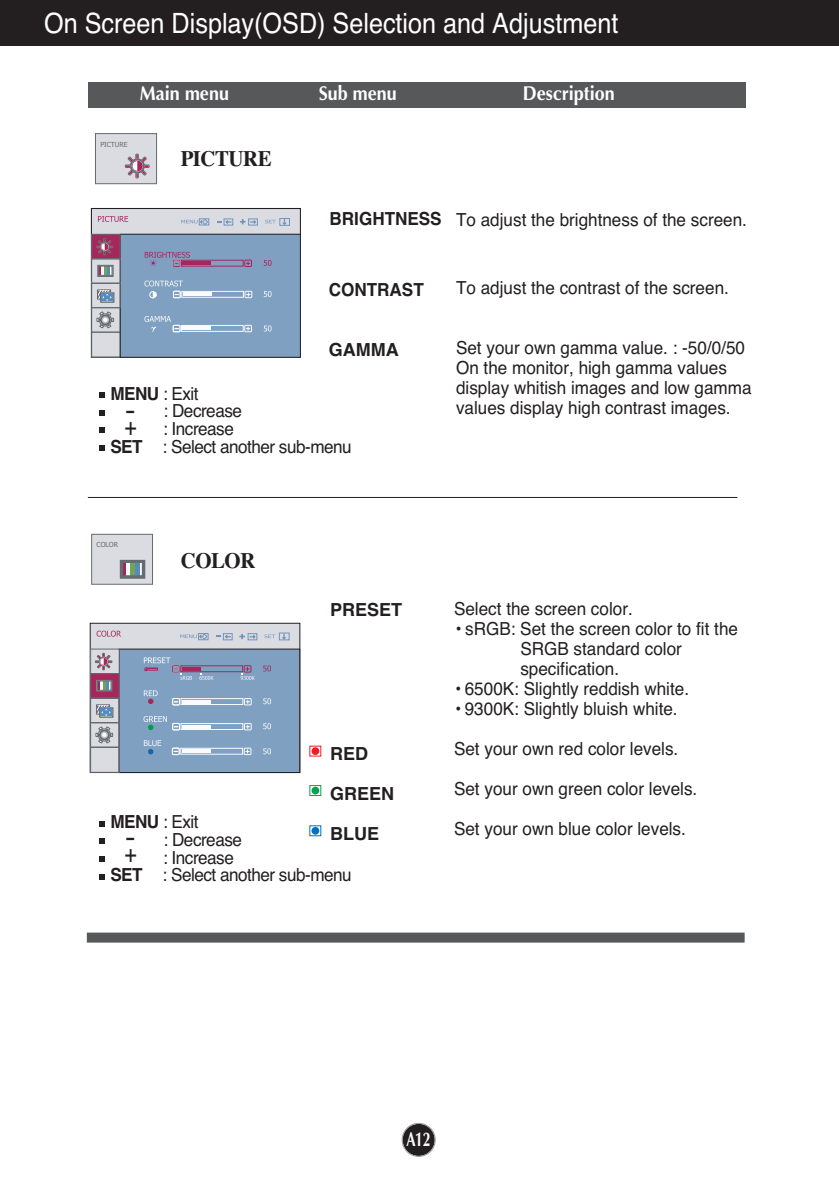
<style>
.page{position:relative;width:839px;height:1189px;background:#fff}
.page>*{position:absolute;margin:0;border:0;box-sizing:border-box;transform-origin:0 0}
.t1{font:28px "Helvetica";color:#fff;scale:.9 1}
.t2{font:25.4px "Helvetica";color:#231f20;scale:1.25 1}
.t3{font:25.4px "Helvetica";color:#231f20;scale:.83 1}
.t4{font:700 22px "Times";letter-spacing:-.025em;color:#231f20;scale:.95 1}
.t5{font:700 20px "Optima";color:#fff;scale:.9 1}
.t6{font:700 20px "Optima";color:#fff;scale:.7 1}
.t7{font:18px/20px "Helvetica";color:#231f20;scale:.95 1}
.t8{font:18px "Helvetica";letter-spacing:-.03em;color:#231f20;scale:.95 1}
.t9{font:700 18px "Helvetica";color:#231f20}
.t10{font:700 18px "Helvetica";color:#231f20;scale:.95 1}
.t11{font:6.8px "Tahoma";color:#656c70}
.s1{font-weight:700}
</style>
<div class="page">
<div style="left:402px;top:1124px;width:32px;height:32px;background:#231f20;border-radius:50%"></div>
<div style="left:402px;top:1123px;width:34px;height:34px;border:1px solid #939598;border-radius:50%"></div>
<div style="left:0;top:0;width:839px;height:45px;background:#231f20"></div>
<div style="left:87px;top:932px;width:657px;height:10px;background:#57585a"></div>
<div style="left:88px;top:82px;width:658px;height:26px;background:#57585a"></div>
<div style="left:91px;top:208px;width:209px;height:149px;background:#dadce2"></div>
<div style="left:91px;top:208px;width:210px;height:150px;border:1px solid #231f20"></div>
<div style="left:91px;top:307px;width:29px;height:25px;border:1px solid #656c70"></div>
<div style="left:91px;top:332px;width:29px;height:25px;border:1px solid #656c70"></div>
<svg style="left:265px;top:220px;width:11px;height:3px"></svg>
<div style="left:224px;top:219px;width:9px;height:6px;border:1px solid #7495b9"></div>
<div style="left:248px;top:219px;width:10px;height:6px;border:1px solid #7495b9"></div>
<svg style="left:282px;top:220px;width:5px;height:4px"></svg>
<svg style="left:217px;top:220px;width:14px;height:4px"></svg>
<svg style="left:240px;top:219px;width:16px;height:5px"></svg>
<div style="left:199px;top:218px;width:10px;height:7px;border:1px solid #7495b9"></div>
<svg style="left:181px;top:219px;width:27px;height:6px"></svg>
<div style="left:279px;top:218px;width:11px;height:8px;border:1px solid #7495b9"></div>
<div style="left:120px;top:234px;width:180px;height:123px;background:#7fa0c1"></div>
<div style="left:120px;top:234px;width:181px;height:123px;border:1px solid #231f20"></div>
<svg style="left:98px;top:216px;width:30px;height:6px"></svg>
<svg style="left:145px;top:251px;width:107px;height:16px"></svg>
<svg style="left:264px;top:260px;width:7px;height:6px"></svg>
<svg style="left:264px;top:291px;width:7px;height:6px"></svg>
<svg style="left:264px;top:325px;width:7px;height:6px"></svg>
<svg style="left:144px;top:280px;width:108px;height:18px"></svg>
<svg style="left:144px;top:316px;width:108px;height:16px"></svg>
<svg style="left:91px;top:234px;width:30px;height:94px"></svg>
<hr style="left:88px;top:497px;width:649px;height:1px;background:#231f20">
<div style="left:311px;top:747px;width:8px;height:8px;background:#ee1d23;border-radius:50%"></div>
<div style="left:309px;top:785px;width:12px;height:11px;border:1px solid #00a54f"></div>
<div style="left:311px;top:786px;width:8px;height:8px;background:#00a54f;border-radius:50%"></div>
<div style="left:90px;top:623px;width:210px;height:149px;background:#dadce2"></div>
<div style="left:119px;top:649px;width:181px;height:123px;background:#7fa0c1"></div>
<div style="left:118px;top:648px;width:182px;height:125px;border:1px solid #231f20"></div>
<svg style="left:97px;top:630px;width:24px;height:6px"></svg>
<div style="left:90px;top:649px;width:29px;height:25px;border:1px solid #656c70"></div>
<svg style="left:90px;top:653px;width:30px;height:120px"></svg>
<svg style="left:264px;top:634px;width:11px;height:4px"></svg>
<div style="left:248px;top:633px;width:9px;height:7px;border:1px solid #7495b9"></div>
<div style="left:279px;top:633px;width:10px;height:7px;border:1px solid #7495b9"></div>
<svg style="left:144px;top:690px;width:14px;height:14px"></svg>
<svg style="left:144px;top:740px;width:17px;height:14px"></svg>
<div style="left:223px;top:633px;width:9px;height:7px;border:1px solid #7495b9"></div>
<svg style="left:216px;top:634px;width:15px;height:5px"></svg>
<svg style="left:239px;top:634px;width:17px;height:5px"></svg>
<svg style="left:180px;top:633px;width:28px;height:7px"></svg>
<svg style="left:172px;top:698px;width:80px;height:7px"></svg>
<svg style="left:172px;top:747px;width:79px;height:8px"></svg>
<svg style="left:263px;top:665px;width:8px;height:6px"></svg>
<svg style="left:263px;top:698px;width:8px;height:6px"></svg>
<svg style="left:143px;top:716px;width:109px;height:14px"></svg>
<svg style="left:263px;top:723px;width:8px;height:6px"></svg>
<svg style="left:263px;top:748px;width:8px;height:6px"></svg>
<svg style="left:144px;top:657px;width:111px;height:23px"></svg>
<div style="left:95px;top:134px;width:61px;height:50px;background:#dadce2"></div>
<div style="left:95px;top:133px;width:62px;height:51px;border:1px solid #656c70"></div>
<svg style="left:125px;top:154px;width:25px;height:24px"></svg>
<div style="left:92px;top:534px;width:60px;height:50px;background:#dadce2"></div>
<div style="left:91px;top:534px;width:62px;height:51px;border:1px solid #656c70"></div>
<svg style="left:139px;top:564px;width:2px;height:10px"></svg>
<div style="left:120px;top:560px;width:25px;height:18px;border:2px solid #656c70"></div>
<div style="left:122px;top:562px;width:5px;height:14px;background:#a5275b"></div>
<div style="left:126px;top:562px;width:5px;height:14px;background:#f9fafb"></div>
<hr style="left:131px;top:562px;width:4px;height:14px;background:#72a458">
<hr style="left:135px;top:562px;width:4px;height:14px;background:#568cbd">
<div style="left:121px;top:561px;width:23px;height:16px;border:2px solid #656c70"></div>
<svg style="left:99px;top:874px;width:5px;height:5px"></svg>
<svg style="left:99px;top:856px;width:5px;height:6px"></svg>
<svg style="left:99px;top:838px;width:5px;height:6px"></svg>
<svg style="left:99px;top:821px;width:5px;height:5px"></svg>
<svg style="left:99px;top:445px;width:5px;height:6px"></svg>
<svg style="left:99px;top:428px;width:5px;height:5px"></svg>
<svg style="left:99px;top:410px;width:5px;height:6px"></svg>
<svg style="left:99px;top:392px;width:5px;height:6px"></svg>
<div style="left:311px;top:827px;width:8px;height:7px;background:#0072bc;border-radius:50%"></div>
<h1 class="t1" style="left:44px;top:13px;width:639px">On Screen Display(OSD) Selection and Adjustment</h1>
<p class="t5" style="left:140px;top:85px;width:100px">Main menu</p>
<p class="t5" style="left:319px;top:85px;width:88px">Sub menu</p>
<p class="t5" style="left:522px;top:85px;width:104px">Description</p>
<p class="t11" style="left:100px;top:140px;width:29px">PICTURE</p>
<p class="t4" style="left:181px;top:151px;width:97px">PICTURE</p>
<p class="t10" style="left:329px;top:212px;width:119px">BRIGHTNESS</p>
<p class="t7" style="left:456px;top:211px;width:308px">To adjust the brightness of the screen.</p>
<p class="t10" style="left:329px;top:283px;width:101px">CONTRAST</p>
<p class="t7" style="left:456px;top:279px;width:289px">To adjust the contrast of the screen.</p>
<p class="t9" style="left:329px;top:343px;width:71px">GAMMA</p>
<p class="t7" style="left:110px;top:385px;width:94px"><span class="s1">MENU</span> : Exit</p>
<p class="t8" style="left:164px;top:404px;width:84px">: Decrease</p>
<p class="t8" style="left:163px;top:422px;width:76px">: Increase</p>
<p class="t8" style="left:110px;top:440px;width:255px"><span class="s1">SET</span> : Select another sub-menu</p>
<h2 class="t2" style="left:125px;top:401px;width:10px">-</h2>
<h2 class="t3" style="left:124px;top:417px;width:16px">+</h2>
<p class="t11" style="left:97px;top:540px;width:23px">COLOR</p>
<p class="t4" style="left:181px;top:552px;width:80px">COLOR</p>
<p class="t9" style="left:330px;top:603px;width:74px">PRESET</p>
<p class="t9" style="left:330px;top:747px;width:39px">RED</p>
<p class="t9" style="left:330px;top:787px;width:66px">GREEN</p>
<p class="t9" style="left:330px;top:827px;width:50px">BLUE</p>
<p class="t7" style="left:110px;top:813px;width:94px"><span class="s1">MENU</span> : Exit</p>
<p class="t8" style="left:164px;top:833px;width:84px">: Decrease</p>
<p class="t8" style="left:163px;top:850px;width:76px">: Increase</p>
<p class="t8" style="left:110px;top:868px;width:255px"><span class="s1">SET</span> : Select another sub-menu</p>
<h2 class="t2" style="left:125px;top:827px;width:10px">-</h2>
<h2 class="t3" style="left:124px;top:843px;width:16px">+</h2>
<p class="t7" style="left:456px;top:339px;width:312px">Set your own gamma value. : -50/0/50<br>On the monitor, high gamma values display whitish images and low gamma values display high contrast images.</p>
<p class="t7" style="left:454px;top:600px;width:190px">Select the screen color.</p>
<p class="t7" style="left:520px;top:620px;width:231px;text-indent:-66px">• sRGB: Set the screen color to fit the<br>SRGB standard color specification.</p>
<p class="t7" style="left:454px;top:680px;width:249px">• 6500K: Slightly reddish white.</p>
<p class="t7" style="left:454px;top:700px;width:237px">• 9300K: Slightly bluish white.</p>
<p class="t7" style="left:454px;top:740px;width:237px">Set your own red color levels.</p>
<p class="t7" style="left:454px;top:780px;width:257px">Set your own green color levels.</p>
<p class="t7" style="left:454px;top:820px;width:245px">Set your own blue color levels.</p>
<p class="t6" style="left:406px;top:1131px;width:36px">A12</p>
</div>
